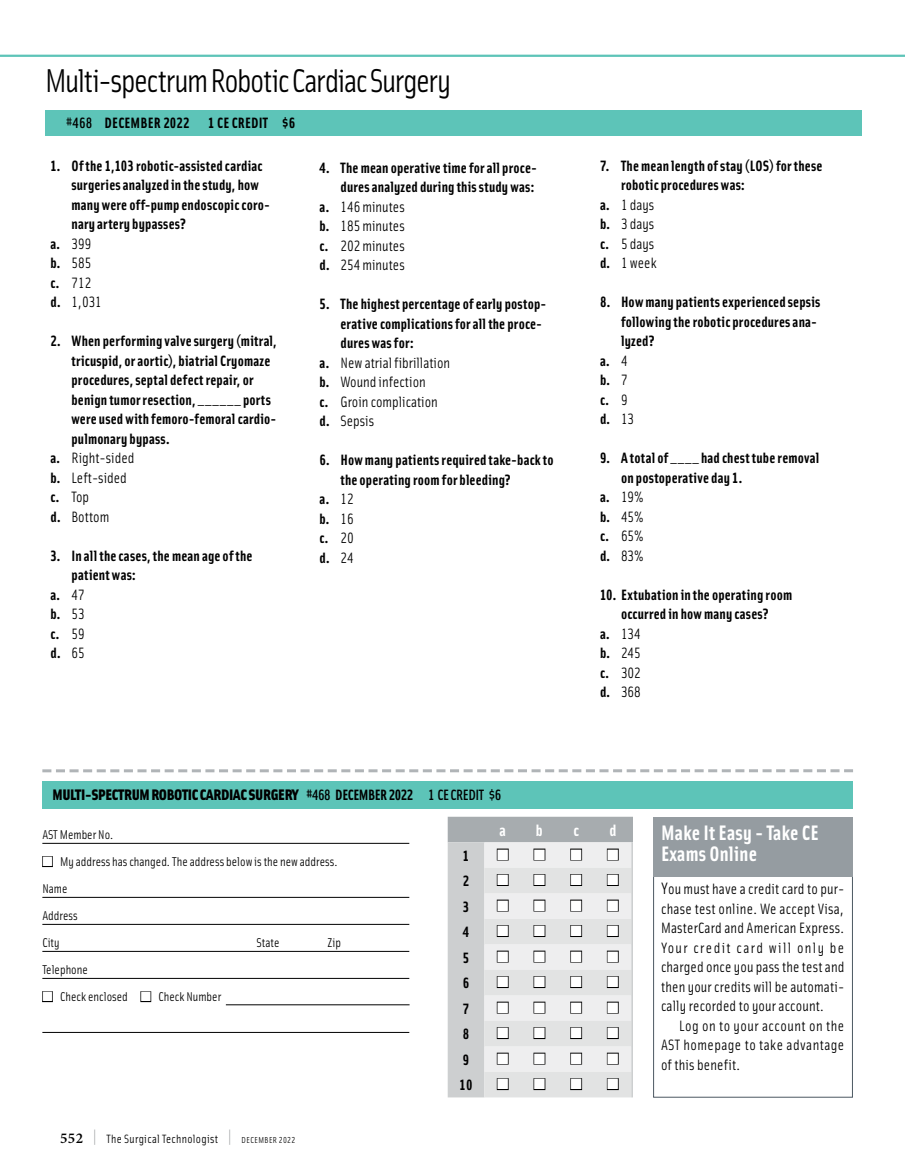
<style>
.page{position:relative;width:905px;height:1175px;background:#fff}
.page>*{position:absolute;margin:0;border:0;box-sizing:border-box;transform-origin:0 0}
.t1{font:33px "Solex";letter-spacing:-.045em;color:#000}
.t2{font:700 21px/21px "Solex";letter-spacing:.01em;color:#fff}
.t3{font:16.5px "Solex Bold Lining";color:#fff}
.t4{font:15.3px "Solex Black Lining";letter-spacing:-.02em;color:#000}
.t5{font:15px/19.5px "Solex Bold Lining";letter-spacing:.01em;color:#000}
.t6{font:15px/19.5px "Solex Regular Lining";color:#000;text-align:justify}
.t7{font:12.75px/27px "Solex Regular Lining";color:#000}
.t8{font:12px "Solex";letter-spacing:.025em;color:#000}
.s1{font-family:"Solex Medium Lining"}
.s2{font-family:"Solex Bold Lining"}
.s3{font-family:"Solex Regular Lining"}
.s4{font-family:"Solex Bold Lining";font-size:15px}
.s5{font-family:"Solex Medium Lining";font-size:15px}
.s6{font-family:"Minion Pro";font-weight:600;font-size:15px}
.s7{font-family:"Solex Regular Lining";font-size:19.5px;color:#939598}
.s8{font-family:"Solex Regular Lining";font-size:8.7px}
.s9{font-size:16.5px}
</style>
<div class="page">
<hr style="left:0;top:55px;width:904px;height:2px;background:#5dc4b8">
<div style="left:45px;top:110px;width:816px;height:26px;background:#5dc4b8"></div>
<hr style="left:42px;top:843px;width:367px;height:1px;background:#000">
<hr style="left:42px;top:897px;width:367px;height:1px;background:#000">
<hr style="left:42px;top:924px;width:367px;height:1px;background:#000">
<hr style="left:42px;top:951px;width:367px;height:1px;background:#000">
<hr style="left:42px;top:978px;width:367px;height:1px;background:#000">
<hr style="left:42px;top:1032px;width:367px;height:1px;background:#000">
<div style="left:447px;top:816px;width:186px;height:26px;background:#a7acaf"></div>
<div style="left:447px;top:842px;width:37px;height:255px;background:#cdcfd0"></div>
<div style="left:484px;top:842px;width:149px;height:25px;background:#eeeeef"></div>
<svg style="left:484px;top:867px;width:149px;height:230px;fill:#e2e3e3"></svg>
<div style="left:42px;top:781px;width:811px;height:27px;background:#5dc4b8"></div>
<hr style="left:226px;top:1004px;width:183px;height:1px;background:#000">
<svg style="left:42px;top:769px;width:811px;height:3px"></svg>
<div style="left:653px;top:845px;width:199px;height:252px;border:1px solid #4c5862"></div>
<div style="left:653px;top:817px;width:199px;height:59px;background:#959ca1"></div>
<svg style="left:497px;top:849px;width:47px;height:10px"></svg>
<svg style="left:571px;top:849px;width:47px;height:10px"></svg>
<svg style="left:497px;top:874px;width:47px;height:11px"></svg>
<svg style="left:571px;top:874px;width:47px;height:11px"></svg>
<svg style="left:497px;top:900px;width:47px;height:10px"></svg>
<svg style="left:571px;top:900px;width:47px;height:10px"></svg>
<svg style="left:497px;top:925px;width:47px;height:11px"></svg>
<svg style="left:571px;top:925px;width:47px;height:11px"></svg>
<svg style="left:497px;top:951px;width:47px;height:10px"></svg>
<svg style="left:571px;top:951px;width:47px;height:10px"></svg>
<svg style="left:497px;top:976px;width:47px;height:11px"></svg>
<svg style="left:571px;top:976px;width:47px;height:11px"></svg>
<svg style="left:497px;top:1002px;width:47px;height:10px"></svg>
<svg style="left:571px;top:1002px;width:47px;height:10px"></svg>
<svg style="left:497px;top:1027px;width:47px;height:11px"></svg>
<svg style="left:571px;top:1027px;width:47px;height:11px"></svg>
<svg style="left:497px;top:1053px;width:47px;height:10px"></svg>
<svg style="left:571px;top:1053px;width:47px;height:10px"></svg>
<svg style="left:497px;top:1078px;width:47px;height:11px"></svg>
<svg style="left:571px;top:1078px;width:47px;height:11px"></svg>
<h1 class="t1" style="left:45px;top:60px;width:407px">Multi-spectrum Robotic Cardiac Surgery</h1>
<p class="t5" style="left:66px;top:113px;width:231px"><span class="s1">#468</span> DECEMBER 2022 1 CE CREDIT $6</p>
<p class="t5" style="left:71px;top:155px;width:200px;text-indent:-21px">1. Of the 1,103 robotic-assisted cardiac surgeries analyzed in the study, how many were off-pump endoscopic coro&shy;nary artery bypasses?</p>
<p class="t6" style="left:50px;top:233px;width:53px;text-align:left"><span class="s2">a.</span> 399 <span class="s2">b.</span> 585 <span class="s2">c.</span> 712 <span class="s2">d.</span> 1,031</p>
<p class="t5" style="left:71px;top:330px;width:207px;text-indent:-21px">2. When performing valve surgery (mitral, tricuspid, or aortic), biatrial Cryomaze procedures, septal defect repair, or benign tumor resection, ______ ports were used with femoro-femoral cardio&shy;pulmonary bypass.</p>
<p class="t6" style="left:50px;top:447px;width:85px;text-align:left"><span class="s2">a.</span> Right-sided <span class="s2">b.</span> Left-sided <span class="s2">c.</span> Top<br><span class="s2">d.</span> Bottom</p>
<p class="t5" style="left:50px;top:545px;width:203px">3. In all the cases, the mean age of the</p>
<p class="t5" style="left:71px;top:564px;width:66px">patient was:</p>
<p class="t5" style="left:50px;top:584px;width:36px">a. <span class="s3">47</span></p>
<p class="t5" style="left:50px;top:603px;width:36px">b. <span class="s3">53</span></p>
<p class="t5" style="left:50px;top:623px;width:36px">c. <span class="s3">59</span></p>
<p class="t5" style="left:50px;top:642px;width:36px">d. <span class="s3">65</span></p>
<p class="t5" style="left:319px;top:157px;width:219px;text-align:right">4. The mean operative time for all proce&shy;dures analyzed during this study was:</p>
<p class="t6" style="left:319px;top:196px;width:87px"><span class="s2">a.</span> 146 minutes <span class="s2">b.</span> 185 minutes <span class="s2">c.</span> 202 minutes <span class="s2">d.</span> 254 minutes</p>
<p class="t5" style="left:340px;top:293px;width:207px;text-indent:-21px">5. The highest percentage of early postop&shy;erative complications for all the proce&shy;dures was for:</p>
<p class="t6" style="left:319px;top:352px;width:132px;text-align:left"><span class="s2">a.</span> New atrial fibrillation <span class="s2">b.</span> Wound infection<br><span class="s2">c.</span> Groin complication <span class="s2">d.</span> Sepsis</p>
<p class="t5" style="left:319px;top:449px;width:236px">6. How many patients required take-back to</p>
<p class="t5" style="left:340px;top:469px;width:172px">the operating room for bleeding?</p>
<p class="t5" style="left:319px;top:488px;width:36px">a. <span class="s3">12</span></p>
<p class="t5" style="left:319px;top:508px;width:36px">b. <span class="s3">16</span></p>
<p class="t5" style="left:319px;top:527px;width:36px">c. <span class="s3">20</span></p>
<p class="t5" style="left:319px;top:547px;width:36px">d. <span class="s3">24</span></p>
<p class="t4" style="left:52px;top:784px;width:450px">MULTI-SPECTRUM ROBOTIC CARDIAC SURGERY <span class="s4">#</span><span class="s5">468</span> <span class="s4">DECEMBER 2022</span> <span class="s5">1 CE CREDIT $6</span></p>
<p class="t5" style="left:621px;top:155px;width:203px;text-indent:-21px">7. The mean length of stay (LOS) for these robotic procedures was:</p>
<p class="t6" style="left:600px;top:194px;width:58px;text-align:left"><span class="s2">a.</span> 1 days <span class="s2">b.</span> 3 days <span class="s2">c.</span> 5 days <span class="s2">d.</span> 1 week</p>
<p class="t5" style="left:600px;top:291px;width:222px">8. How many patients experienced sepsis</p>
<p class="t5" style="left:621px;top:311px;width:197px">following the robotic procedures ana-</p>
<p class="t5" style="left:621px;top:330px;width:35px">lyzed?</p>
<p class="t5" style="left:600px;top:350px;width:29px">a. <span class="s3">4</span></p>
<p class="t5" style="left:600px;top:369px;width:29px">b. <span class="s3">7</span></p>
<p class="t5" style="left:600px;top:389px;width:29px">c. <span class="s3">9</span></p>
<p class="t5" style="left:600px;top:408px;width:36px">d. <span class="s3">13</span></p>
<p class="t5" style="left:621px;top:447px;width:200px;text-indent:-21px">9. A total of ____ had chest tube removal on postoperative day 1.</p>
<p class="t6" style="left:600px;top:486px;width:45px"><span class="s2">a.</span> 19% <span class="s2">b.</span> 45% <span class="s2">c.</span> 65% <span class="s2">d.</span> 83%</p>
<p class="t5" style="left:600px;top:584px;width:194px;text-align:center">10. Extubation in the operating room occurred in how many cases?</p>
<p class="t6" style="left:600px;top:623px;width:42px"><span class="s2">a.</span> 134 <span class="s2">b.</span> 245 <span class="s2">c.</span> 302 <span class="s2">d.</span> 368</p>
<p class="t7" style="left:42px;top:821px;width:73px">AST Member No.</p>
<p class="t7" style="left:42px;top:848px;width:297px">■ My address has changed. The address below is the new address.<br>Name<br>Address<br>City</p>
<p class="t7" style="left:256px;top:929px;width:25px">State</p>
<p class="t7" style="left:327px;top:929px;width:15px">Zip</p>
<p class="t7" style="left:42px;top:956px;width:47px">Telephone</p>
<p class="t7" style="left:42px;top:983px;width:180px">■ Check enclosed ■ Check Number</p>
<p class="t8" style="left:60px;top:1130px;width:237px"><span class="s6">552</span> <span class="s7">|</span> The Surgical Technologist <span class="s7">|</span> <span class="s8">DECEMBER 2022</span></p>
<p class="t5" style="left:463px;top:845px;width:8px">1</p>
<p class="t5" style="left:463px;top:870px;width:8px">2</p>
<p class="t5" style="left:463px;top:896px;width:8px">3</p>
<p class="t5" style="left:463px;top:921px;width:8px">4</p>
<p class="t5" style="left:463px;top:947px;width:8px">5</p>
<p class="t5" style="left:463px;top:972px;width:8px">6</p>
<p class="t5" style="left:463px;top:998px;width:8px">7</p>
<p class="t5" style="left:463px;top:1023px;width:8px">8</p>
<p class="t5" style="left:463px;top:1049px;width:8px">9</p>
<p class="t5" style="left:459px;top:1074px;width:14px">10</p>
<p class="t3" style="left:499px;top:819px;width:8px">a</p>
<p class="t3" style="left:536px;top:819px;width:8px">b</p>
<p class="t3" style="left:573px;top:819px;width:7px">c</p>
<p class="t3" style="left:609px;top:819px;width:8px">d</p>
<p class="t3" style="left:683px;top:819px;width:8px">a</p>
<p class="t3" style="left:719px;top:819px;width:8px">b</p>
<p class="t3" style="left:756px;top:819px;width:7px">c</p>
<p class="t3" style="left:792px;top:819px;width:8px">d</p>
<h2 class="t2" style="left:661px;top:821px;width:159px">Make It Easy - Take CE<br>Exams Online</h2>
<p class="t6" style="left:661px;top:878px;width:185px"><span class="s9">Y</span>ou must have a credit card to pur&shy;chase test online. We accept Visa, MasterCard and American Express.<br>Your credit card will only be charged once you pass the test and then your credits will be automati&shy;cally recorded to your account.</p>
<p class="t6" style="left:661px;top:1015px;width:185px;text-indent:18px">Log on to your account on the AST homepage to take advantage of this benefit.</p>
</div>
